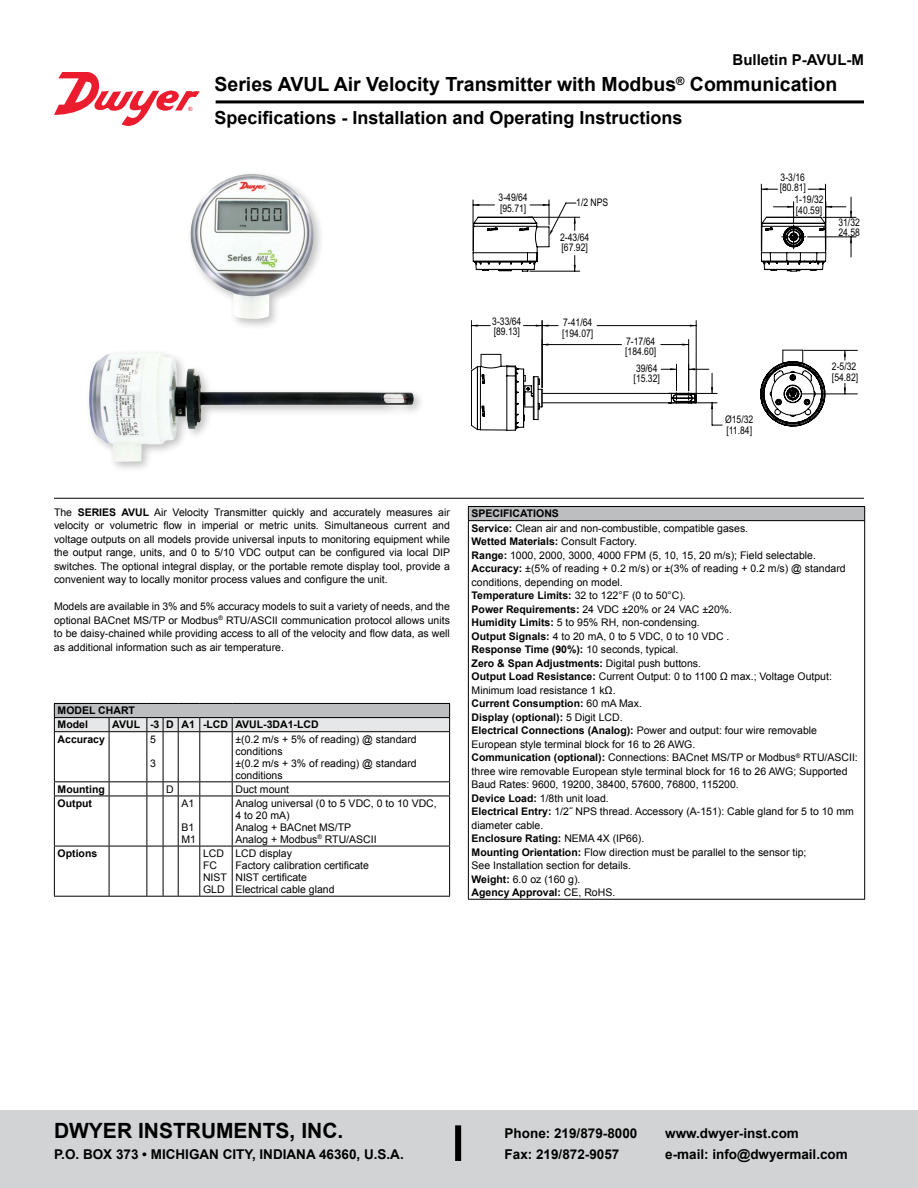
<style>
.page{position:relative;width:918px;height:1188px;background:#fff}
.page>*{position:absolute;margin:0;border:0;box-sizing:border-box;transform-origin:0 0}
.t1{font:700 21px "Arial";color:#000}
.t2{font:700 19.5px "Arial";color:#000}
.t3{font:700 18px "Arial";color:#000}
.t4{font:700 15px "Arial";color:#000}
.t5{font:700 13.5px/21px "Arial";color:#000}
.t6{font:10.5px/13.5px "Arial";color:#000}
.t7{font:10.5px/10.5px "Arial Narrow";color:#000}
.t8{font:700 10.5px/14.1px "Arial";color:#000}
.s1{font-weight:700}
</style>
<div class="page">
<div style="left:0;top:1111px;width:918px;height:77px;background:#d1d3d4"></div>
<div style="left:455px;top:1125px;width:6px;height:36px;background:#000"></div>
<hr style="left:216px;top:100px;width:648px;height:3px;background:#000">
<hr style="left:54px;top:498px;width:810px;height:1px;background:#000">
<hr style="left:761px;top:184px;width:1px;height:67px;background:#000">
<hr style="left:825px;top:184px;width:1px;height:67px;background:#000">
<svg style="left:762px;top:188px;width:16px;height:2px"></svg>
<svg style="left:808px;top:188px;width:17px;height:2px"></svg>
<hr style="left:808px;top:236px;width:48px;height:1px;background:#000">
<hr style="left:823px;top:217px;width:33px;height:1px;background:#000">
<hr style="left:802px;top:394px;width:55px;height:1px;background:#000">
<hr style="left:804px;top:350px;width:53px;height:1px;background:#000">
<svg style="left:471px;top:197px;width:381px;height:234px"></svg>
<div style="left:468px;top:507px;width:397px;height:14px;background:#bcbec0"></div>
<hr style="left:864px;top:521px;width:1px;height:378px;background:#000">
<hr style="left:468px;top:521px;width:1px;height:378px;background:#000">
<hr style="left:468px;top:899px;width:397px;height:1px;background:#000">
<hr style="left:468px;top:506px;width:397px;height:1px;background:#000">
<svg style="left:468px;top:507px;width:1px;height:13px"></svg>
<svg style="left:864px;top:507px;width:1px;height:13px"></svg>
<hr style="left:468px;top:520px;width:397px;height:1px;background:#000">
<div style="left:186px;top:170px;width:139px;height:161px;background:#000;opacity:.25"></div>
<img style="left:190px;top:174px;width:124px;height:145px">
<img style="left:89px;top:353px;width:325px;height:109px">
<hr style="left:109px;top:732px;width:1px;height:49px;background:#000">
<hr style="left:147px;top:732px;width:1px;height:49px;background:#000">
<hr style="left:163px;top:732px;width:1px;height:49px;background:#000">
<hr style="left:178px;top:732px;width:1px;height:49px;background:#000">
<hr style="left:199px;top:732px;width:1px;height:49px;background:#000">
<hr style="left:232px;top:732px;width:1px;height:49px;background:#000">
<hr style="left:449px;top:732px;width:1px;height:49px;background:#000">
<svg style="left:109px;top:782px;width:1px;height:14px"></svg>
<svg style="left:232px;top:782px;width:1px;height:14px"></svg>
<svg style="left:449px;top:782px;width:1px;height:14px"></svg>
<hr style="left:109px;top:796px;width:1px;height:50px;background:#000">
<hr style="left:147px;top:796px;width:1px;height:50px;background:#000">
<hr style="left:163px;top:796px;width:1px;height:50px;background:#000">
<hr style="left:178px;top:796px;width:1px;height:50px;background:#000">
<hr style="left:199px;top:796px;width:1px;height:50px;background:#000">
<hr style="left:232px;top:796px;width:1px;height:50px;background:#000">
<hr style="left:449px;top:796px;width:1px;height:50px;background:#000">
<hr style="left:109px;top:846px;width:1px;height:50px;background:#000">
<hr style="left:147px;top:846px;width:1px;height:50px;background:#000">
<hr style="left:163px;top:846px;width:1px;height:50px;background:#000">
<hr style="left:178px;top:846px;width:1px;height:50px;background:#000">
<hr style="left:199px;top:846px;width:1px;height:50px;background:#000">
<hr style="left:232px;top:846px;width:1px;height:50px;background:#000">
<hr style="left:449px;top:846px;width:1px;height:50px;background:#000">
<hr style="left:54px;top:732px;width:1px;height:49px;background:#000">
<svg style="left:54px;top:703px;width:396px;height:29px;background:#bdbfc0"></svg>
<hr style="left:200px;top:731px;width:32px;height:1px;background:#000">
<hr style="left:232px;top:731px;width:218px;height:1px;background:#000">
<hr style="left:54px;top:781px;width:55px;height:1px;background:#000">
<svg style="left:54px;top:782px;width:1px;height:14px"></svg>
<hr style="left:109px;top:781px;width:38px;height:1px;background:#000">
<hr style="left:200px;top:781px;width:32px;height:1px;background:#000">
<hr style="left:232px;top:781px;width:218px;height:1px;background:#000">
<hr style="left:54px;top:796px;width:55px;height:1px;background:#000">
<hr style="left:54px;top:796px;width:1px;height:50px;background:#000">
<hr style="left:109px;top:796px;width:38px;height:1px;background:#000">
<svg style="left:147px;top:781px;width:53px;height:16px"></svg>
<hr style="left:200px;top:796px;width:32px;height:1px;background:#000">
<hr style="left:232px;top:796px;width:218px;height:1px;background:#000">
<hr style="left:54px;top:846px;width:55px;height:1px;background:#000">
<hr style="left:54px;top:846px;width:1px;height:50px;background:#000">
<hr style="left:109px;top:846px;width:38px;height:1px;background:#000">
<svg style="left:147px;top:846px;width:53px;height:1px"></svg>
<hr style="left:200px;top:846px;width:32px;height:1px;background:#000">
<hr style="left:232px;top:846px;width:218px;height:1px;background:#000">
<hr style="left:54px;top:896px;width:55px;height:1px;background:#000">
<hr style="left:109px;top:896px;width:38px;height:1px;background:#000">
<svg style="left:147px;top:896px;width:53px;height:1px"></svg>
<hr style="left:200px;top:896px;width:32px;height:1px;background:#000">
<hr style="left:232px;top:896px;width:218px;height:1px;background:#000">
<svg style="left:54px;top:72px;width:146px;height:54px"></svg>
<h3 class="t4" style="left:733px;top:50px;width:133px">Bulletin P-AVUL-M</h3>
<h2 class="t2" style="left:215px;top:71px;width:624px">Series AVUL Air Velocity Transmitter with Modbus<sup>®</sup> Communication</h2>
<h3 class="t3" style="left:215px;top:105px;width:470px">Specifications - Installation and Operating Instructions</h3>
<p class="t7" style="left:499px;top:192px;width:31px">3-49/64 [95.71]</p>
<p class="t7" style="left:492px;top:315px;width:31px">3-33/64 [89.13]</p>
<p class="t7" style="left:576px;top:197px;width:34px">1/2 NPS</p>
<p class="t7" style="left:560px;top:231px;width:31px">2-43/64 [67.92]</p>
<p class="t7" style="left:562px;top:317px;width:33px">7-41/64 [194.07]</p>
<p class="t7" style="left:625px;top:336px;width:33px">7-17/64 [184.60]</p>
<p class="t7" style="left:634px;top:362px;width:28px">39/64 [15.32]</p>
<p class="t7" style="left:780px;top:171px;width:28px">3-3/16 [80.81]</p>
<p class="t7" style="left:794px;top:194px;width:31px">1-19/32 [40.59]</p>
<p class="t7" style="left:838px;top:216px;width:23px">31/32<br>24.58</p>
<p class="t7" style="left:725px;top:414px;width:30px">Ø15/32 [11.84]</p>
<p class="t7" style="left:832px;top:361px;width:28px">2-5/32 [54.82]</p>
<p class="t6" style="left:54px;top:506px;width:398px;text-align:justify">The <span class="s1">SERIES AVUL</span> Air Velocity Transmitter quickly and accurately measures air velocity or volumetric flow in imperial or metric units. Simultaneous current and voltage outputs on all models provide universal inputs to monitoring equipment while the output range, units, and 0 to 5/10 VDC output can be configured via local DIP switches. The optional integral display, or the portable remote display tool, provide a convenient way to locally monitor process values and configure the unit.</p>
<p class="t6" style="left:54px;top:600px;width:398px;text-align:justify">Models are available in 3% and 5% accuracy models to suit a variety of needs, and the optional BACnet MS/TP or Modbus<sup>®</sup> RTU/ASCII communication protocol allows units to be daisy-chained while providing access to all of the velocity and flow data, as well as additional information such as air temperature.</p>
<p class="t8" style="left:58px;top:704px;width:79px">MODEL CHART<br>Model</p>
<p class="t8" style="left:112px;top:718px;width:208px">AVUL -3 D A1 -LCD AVUL-3DA1-LCD</p>
<p class="t8" style="left:58px;top:732px;width:49px">Accuracy</p>
<p class="t6" style="left:150px;top:732px;width:7px">5</p>
<p class="t6" style="left:150px;top:756px;width:7px">3</p>
<p class="t6" style="left:235px;top:733px;width:183px;line-height:12px">±(0.2 m/s + 5% of reading) @ standard conditions<br>±(0.2 m/s + 3% of reading) @ standard conditions</p>
<p class="t8" style="left:58px;top:782px;width:49px">Mounting</p>
<p class="t6" style="left:166px;top:782px;width:9px">D</p>
<p class="t6" style="left:235px;top:782px;width:55px">Duct mount</p>
<p class="t8" style="left:58px;top:796px;width:36px">Output</p>
<p class="t6" style="left:181px;top:797px;width:14px">A1</p>
<p class="t6" style="left:181px;top:821px;width:16px;line-height:12px">B1<br>M1</p>
<p class="t6" style="left:235px;top:797px;width:203px;line-height:12px">Analog universal (0 to 5 VDC, 0 to 10 VDC,<br>4 to 20 mA)<br>Analog + BACnet MS/TP<br>Analog + Modbus<sup>®</sup> RTU/ASCII</p>
<p class="t8" style="left:58px;top:847px;width:41px">Options</p>
<p class="t6" style="left:203px;top:847px;width:25px;line-height:12px">LCD<br>FC<br>NIST<br>GLD</p>
<p class="t6" style="left:235px;top:847px;width:135px;line-height:12px">LCD display<br>Factory calibration certificate<br>NIST certificate<br>Electrical cable gland</p>
<p class="t6" style="left:472px;top:507px;width:388px"><span class="s1">SPECIFICATIONS<br>Service:</span> Clean air and non-combustible, compatible gases.<br><span class="s1">Wetted Materials:</span> Consult Factory.<br><span class="s1">Range:</span> 1000, 2000, 3000, 4000 FPM (5, 10, 15, 20 m/s); Field selectable.<br><span class="s1">Accuracy:</span> ±(5% of reading + 0.2 m/s) or ±(3% of reading + 0.2 m/s) @ standard conditions, depending on model.<br><span class="s1">Temperature Limits:</span> 32 to 122°F (0 to 50°C).<br><span class="s1">Power Requirements:</span> 24 VDC ±20% or 24 VAC ±20%.<br><span class="s1">Humidity Limits:</span> 5 to 95% RH, non-condensing.<br><span class="s1">Output Signals:</span> 4 to 20 mA, 0 to 5 VDC, 0 to 10 VDC .<br><span class="s1">Response Time (90%):</span> 10 seconds, typical.<br><span class="s1">Zero &amp; Span Adjustments:</span> Digital push buttons.<br><span class="s1">Output Load Resistance:</span> Current Output: 0 to 1100 Ω max.; Voltage Output:<br>Minimum load resistance 1 kΩ.<br><span class="s1">Current Consumption:</span> 60 mA Max.<br><span class="s1">Display (optional):</span> 5 Digit LCD.<br><span class="s1">Electrical Connections (Analog):</span> Power and output: four wire removable European style terminal block for 16 to 26 AWG.<br><span class="s1">Communication (optional):</span> Connections: BACnet MS/TP or Modbus<sup>®</sup> RTU/ASCII: three wire removable European style terminal block for 16 to 26 AWG; Supported Baud Rates: 9600, 19200, 38400, 57600, 76800, 115200.<br><span class="s1">Device Load:</span> 1/8th unit load.<br><span class="s1">Electrical Entry:</span> 1/2˝ NPS thread. Accessory (A-151): Cable gland for 5 to 10 mm diameter cable.<br><span class="s1">Enclosure Rating:</span> NEMA 4X (IP66).<br><span class="s1">Mounting Orientation:</span> Flow direction must be parallel to the sensor tip;<br>See Installation section for details.<br><span class="s1">Weight:</span> 6.0 oz (160 g).<br><span class="s1">Agency Approval:</span> CE, RoHS.</p>
<h1 class="t1" style="left:54px;top:1117px;width:291px">DWYER INSTRUMENTS, INC.</h1>
<p class="t5" style="left:54px;top:1144px;width:351px">P.O. BOX 373 • MICHIGAN CITY, INDIANA 46360, U.S.A.</p>
<p class="t5" style="left:505px;top:1123px;width:134px">Phone: 219/879-8000<br>Fax: 219/872-9057</p>
<p class="t5" style="left:665px;top:1123px;width:184px">www.dwyer-inst.com<br>e-mail: info@dwyermail.com</p>
</div>
